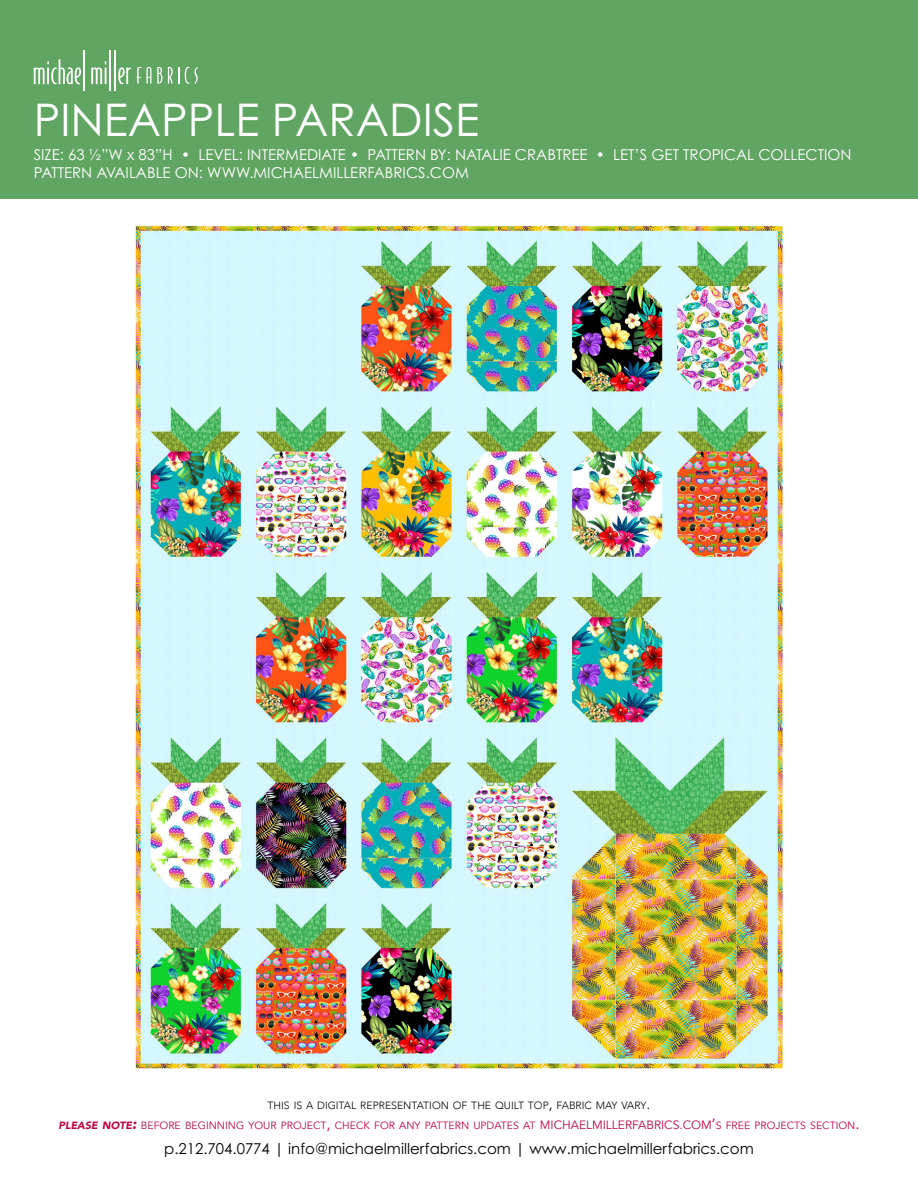
<style>
.page{position:relative;width:918px;height:1188px;background:#fff}
.page>*{position:absolute;margin:0;border:0;box-sizing:border-box;transform-origin:0 0}
.t1{font:45px "Century Gothic Pro";color:#fff}
.t2{font:15px/18px "Century Gothic Pro";color:#fff}
.t3{font:15px "Century Gothic Pro";color:#000}
.t4{font:12px "Avenir";color:#ba0645}
.t5{font:10.5px "Avenir";color:#ba0645}
.t6{font:300 10.5px "Avenir";color:#000}
.s1{font-size:15px}
.s2{font-weight:900;font-style:italic}
.s3{font-weight:900;font-style:italic;font-size:15px}
.s4{font-size:12px}
</style>
<div class="page">
<img style="left:136px;top:227px;width:646px;height:840px">
<div style="left:0;top:0;width:918px;height:199px;background:#61a562"></div>
<svg style="left:34px;top:59px;width:47px;height:25px"></svg>
<hr style="left:83px;top:50px;width:2px;height:41px;background:#fff">
<svg style="left:91px;top:61px;width:16px;height:23px"></svg>
<hr style="left:109px;top:50px;width:2px;height:41px;background:#fff">
<hr style="left:114px;top:50px;width:2px;height:41px;background:#fff">
<svg style="left:118px;top:67px;width:13px;height:17px"></svg>
<svg style="left:137px;top:67px;width:14px;height:17px"></svg>
<svg style="left:157px;top:67px;width:22px;height:17px"></svg>
<svg style="left:185px;top:67px;width:13px;height:17px"></svg>
<h1 class="t1" style="left:34px;top:92px;width:447px">PINEAPPLE PARADISE</h1>
<p class="t2" style="left:34px;top:146px;width:819px">SIZE: 63 1/2”W x 83”H • LEVEL: INTERMEDIATE • PATTERN BY: NATALIE CRABTREE • LET’S GET TROPICAL COLLECTION<br>PATTERN AVAILABLE ON: WWW.MICHAELMILLERFABRICS.COM</p>
<p class="t6" style="left:268px;top:1099px;width:384px">THIS IS A DIGITAL REPRESENTATION OF THE QUILT TOP<span class="s1">,</span> FABRIC MAY VARY<span class="s1">.</span></p>
<p class="t3" style="left:164px;top:1139px;width:591px">p.212.704.0774 | info@michaelmillerfabrics.com | www.michaelmillerfabrics.com</p>
<p class="t5" style="left:58px;top:1119px;width:500px"><span class="s2">PLEASE NOTE</span><span class="s3">:</span> BEFORE BEGINNING YOUR PROJECT<span class="s1">,</span> CHECK FOR ANY PATTERN UPDATES AT <span class="s4">MICHAE</span></p>
<p class="t4" style="left:586px;top:1117px;width:40px">LMI LLERFABRICS</p>
<p class="t5" style="left:679px;top:1119px;width:182px"><span class="s4">.COM</span><span class="s1">’</span>S FREE PROJECTS SECTION<span class="s1">.</span></p>
</div>
